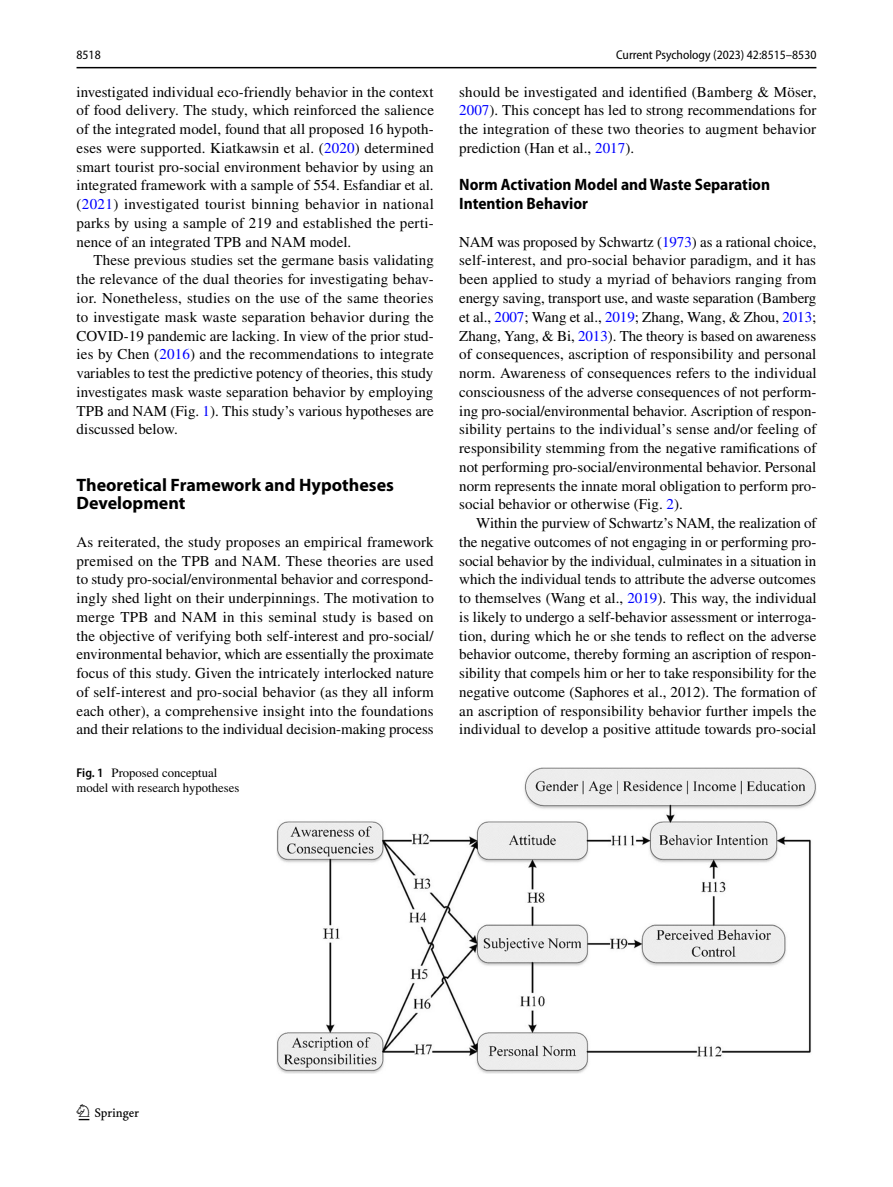
<style>
.page{position:relative;width:893px;height:1187px;background:#fff}
.page>*{position:absolute;margin:0;border:0;box-sizing:border-box;transform-origin:0 0}
.t1{font:22.5px "Springnew Regular 2";color:#000}
.t2{font:700 18px/18.8px "Myriad Pro";color:#000}
.t3{font:700 semi-condensed 16.5px/18.8px "Myriad Pro";color:#000}
.t4{font:15px/18.8px "STIX";letter-spacing:.005em;color:#000;text-align:justify}
.t5{font:12.75px/15px "STIX";color:#000}
.t6{font:semi-condensed 12.75px "Myriad Pro";color:#000}
.s1{color:#00f}
.s2{font-family:"Myriad Pro";font-weight:600;font-stretch:semi-condensed}
</style>
<div class="page">
<hr style="left:77px;top:67px;width:739px;height:1px;background:#000">
<img style="left:276px;top:767px;width:540px;height:306px">
<p class="t6" style="left:77px;top:48px;width:26px">8518</p>
<p class="t6" style="left:616px;top:48px;width:202px">Current Psychology (2023) 42:8515–8530</p>
<p class="t4" style="left:77px;top:83px;width:359px">investigated individual eco-friendly behavior in the context of food delivery. The study, which reinforced the salience of the integrated model, found that all proposed 16 hypoth&shy;eses were supported. Kiatkawsin et al. (<span class="s1">2020</span>) determined smart tourist pro-social environment behavior by using an integrated framework with a sample of 554. Esfandiar et al. (<span class="s1">2021</span>) investigated tourist binning behavior in national parks by using a sample of 219 and established the perti&shy;nence of an integrated TPB and NAM model.</p>
<p class="t4" style="left:77px;top:252px;width:359px;text-indent:17px">These previous studies set the germane basis validating the relevance of the dual theories for investigating behav&shy;ior. Nonetheless, studies on the use of the same theories to investigate mask waste separation behavior during the COVID-19 pandemic are lacking. In view of the prior stud&shy;ies by Chen (<span class="s1">2016</span>) and the recommendations to integrate variables to test the predictive potency of theories, this study investigates mask waste separation behavior by employing TPB and NAM (Fig. <span class="s1">1</span>). This study’s various hypotheses are discussed below.</p>
<p class="t2" style="left:77px;top:474px;width:319px">Theoretical Framework and Hypotheses<br>Development</p>
<p class="t4" style="left:77px;top:533px;width:359px">As reiterated, the study proposes an empirical framework premised on the TPB and NAM. These theories are used to study pro-social/environmental behavior and correspond&shy;ingly shed light on their underpinnings. The motivation to merge TPB and NAM in this seminal study is based on the objective of verifying both self-interest and pro-social/ environmental behavior, which are essentially the proximate focus of this study. Given the intricately interlocked nature of self-interest and pro-social behavior (as they all inform each other), a comprehensive insight into the foundations and their relations to the individual decision-making process</p>
<p class="t5" style="left:77px;top:765px;width:164px"><span class="s2">Fig. 1</span> Proposed conceptual model with research hypotheses</p>
<p class="t4" style="left:459px;top:83px;width:359px">should be investigated and identified (Bamberg &amp; Möser, <span class="s1">2007</span>). This concept has led to strong recommendations for the integration of these two theories to augment behavior prediction (Han et al., <span class="s1">2017</span>).</p>
<p class="t3" style="left:459px;top:176px;width:312px">Norm Activation Model and Waste Separation<br>Intention Behavior</p>
<p class="t4" style="left:459px;top:233px;width:359px">NAM was proposed by Schwartz (<span class="s1">1973</span>) as a rational choice, self-interest, and pro-social behavior paradigm, and it has been applied to study a myriad of behaviors ranging from energy saving, transport use, and waste separation (Bamberg et al., <span class="s1">2007</span>; Wang et al., <span class="s1">2019</span>; Zhang, Wang, &amp; Zhou, <span class="s1">2013</span>; Zhang, Yang, &amp; Bi, <span class="s1">2013</span>). The theory is based on awareness of consequences, ascription of responsibility and personal norm. Awareness of consequences refers to the individual consciousness of the adverse consequences of not perform&shy;ing pro-social/environmental behavior. Ascription of respon&shy;sibility pertains to the individual’s sense and/or feeling of responsibility stemming from the negative ramifications of not performing pro-social/environmental behavior. Personal norm represents the innate moral obligation to perform pro&shy;social behavior or otherwise (Fig. <span class="s1">2</span>).</p>
<p class="t4" style="left:459px;top:514px;width:359px;text-indent:17px">Within the purview of Schwartz’s NAM, the realization of the negative outcomes of not engaging in or performing pro&shy;social behavior by the individual, culminates in a situation in which the individual tends to attribute the adverse outcomes to themselves (Wang et al., <span class="s1">2019</span>). This way, the individual is likely to undergo a self-behavior assessment or interroga&shy;tion, during which he or she tends to reflect on the adverse behavior outcome, thereby forming an ascription of respon&shy;sibility that compels him or her to take responsibility for the negative outcome (Saphores et al., 2012). The formation of an ascription of responsibility behavior further impels the individual to develop a positive attitude towards pro-social</p>
<h1 class="t1" style="left:79px;top:1104px;width:62px">1 3</h1>
</div>
